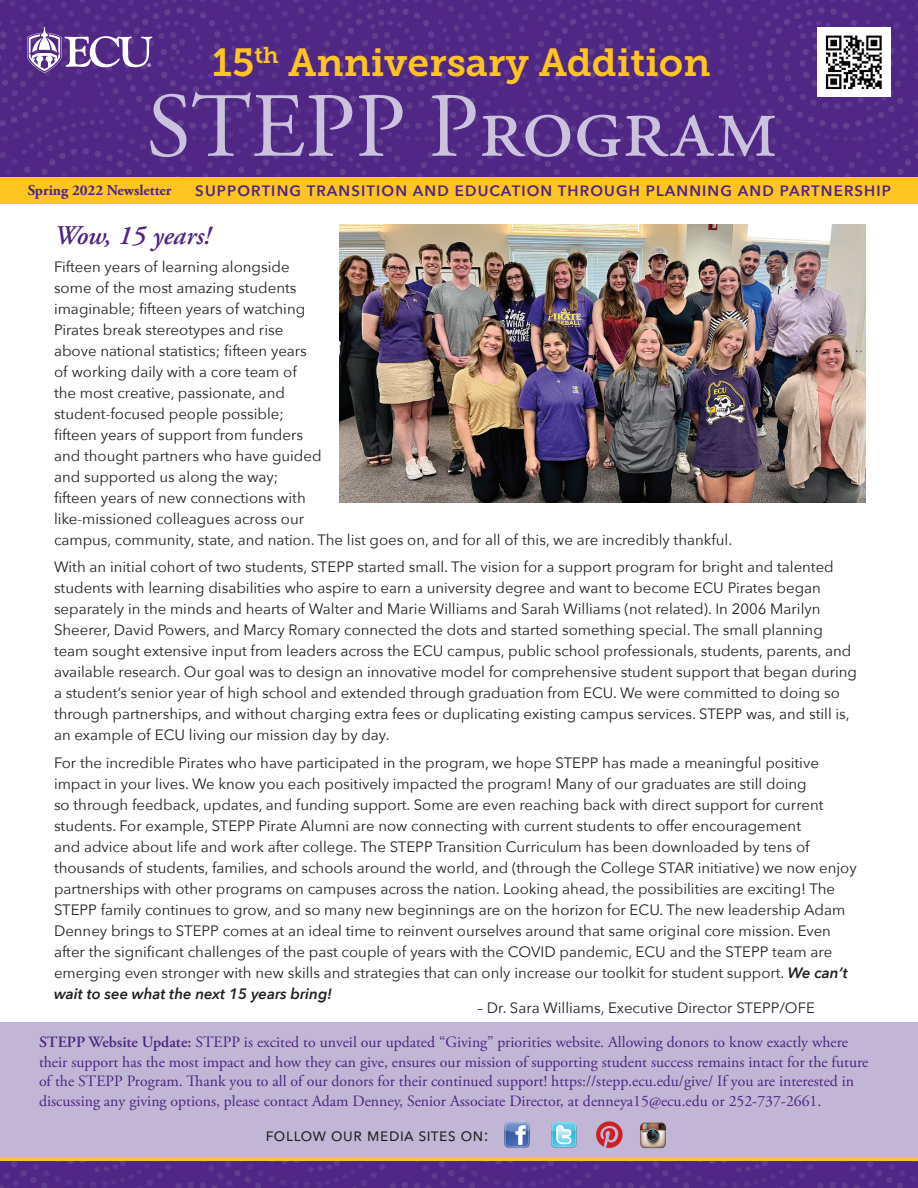
<style>
.page{position:relative;width:918px;height:1188px;background:#fff}
.page>*{position:absolute;margin:0;border:0;box-sizing:border-box;transform-origin:0 0}
.t1{font:91.5px "Adobe Garamond Pro";color:#cbc3dd}
.t2{font:39px "Museo Slab 700";color:#fec422}
.t3{font:italic 600 27px "Adobe Garamond";color:#4e2582}
.t4{font:18px "Avenir Next";color:#231f20}
.t5{font:15.75px/19.5px "Adobe Garamond Pro";color:#4e2582}
.t6{font:15px/21px "Avenir Next";color:#231f20}
.t7{font:600 15px "Avenir Next";letter-spacing:.075em;color:#4e2582}
.t8{font:700 15px "Adobe Garamond Pro";color:#4e2582}
.s1{font-weight:600;font-style:italic}
.s2{font-weight:600}
</style>
<div class="page">
<svg style="left:0;top:1157px;width:918px;height:31px"></svg>
<img style="left:0;top:0;width:918px;height:177px">
<div style="left:0;top:177px;width:918px;height:27px;background:#fec422"></div>
<svg style="left:27px;top:27px;width:125px;height:46px"></svg>
<img style="left:818px;top:94px;width:73px;height:3px">
<div style="left:0;top:1023px;width:918px;height:134px;background:#c1b6d5"></div>
<img style="left:818px;top:27px;width:73px;height:67px">
<img style="left:504px;top:1122px;width:26px;height:26px">
<img style="left:551px;top:1122px;width:26px;height:26px">
<svg style="left:596px;top:1121px;width:27px;height:27px"></svg>
<img style="left:640px;top:1122px;width:26px;height:27px">
<img style="left:339px;top:225px;width:526px;height:277px">
<h2 class="t2" style="left:212px;top:40px;width:500px">15<sup>th</sup> Anniversary Addition</h2>
<h1 class="t1" style="left:146px;top:72px;width:633px">STEPP Program</h1>
<p class="t8" style="left:28px;top:182px;width:145px">Spring 2022 Newsletter</p>
<p class="t7" style="left:195px;top:178px;width:697px">SUPPORTING TRANSITION AND EDUCATION THROUGH PLANNING AND PARTNERSHIP</p>
<h3 class="t3" style="left:54px;top:221px;width:158px">Wow, 15 years!</h3>
<p class="t6" style="left:54px;top:255px;width:680px">Fifteen years of learning alongside<br>some of the most amazing students<br>imaginable; fifteen years of watching<br>Pirates break stereotypes and rise<br>above national statistics; fifteen years<br>of working daily with a core team of<br>the most creative, passionate, and<br>student-focused people possible;<br>fifteen years of support from funders<br>and thought partners who have guided<br>and supported us along the way;<br>fifteen years of new connections with<br>like-missioned colleagues across our<br>campus, community, state, and nation. The list goes on, and for all of this, we are incredibly thankful.</p>
<p class="t6" style="left:54px;top:556px;width:805px">With an initial cohort of two students, STEPP started small. The vision for a support program for bright and talented students with learning disabilities who aspire to earn a university degree and want to become ECU Pirates began separately in the minds and hearts of Walter and Marie Williams and Sarah Williams (not related). In 2006 Marilyn Sheerer, David Powers, and Marcy Romary connected the dots and started something special. The small planning team sought extensive input from leaders across the ECU campus, public school professionals, students, parents, and available research. Our goal was to design an innovative model for comprehensive student support that began during a student’s senior year of high school and extended through graduation from ECU. We were committed to doing so through partnerships, and without charging extra fees or duplicating existing campus services. STEPP was, and still is, an example of ECU living our mission day by day.</p>
<p class="t6" style="left:54px;top:752px;width:804px">For the incredible Pirates who have participated in the program, we hope STEPP has made a meaningful positive impact in your lives. We know you each positively impacted the program! Many of our graduates are still doing<br>so through feedback, updates, and funding support. Some are even reaching back with direct support for current students. For example, STEPP Pirate Alumni are now connecting with current students to offer encouragement<br>and advice about life and work after college. The STEPP Transition Curriculum has been downloaded by tens of thousands of students, families, and schools around the world, and (through the College STAR initiative) we now enjoy partnerships with other programs on campuses across the nation. Looking ahead, the possibilities are exciting! The STEPP family continues to grow, and so many new beginnings are on the horizon for ECU. The new leadership Adam Denney brings to STEPP comes at an ideal time to reinvent ourselves around that same original core mission. Even after the significant challenges of the past couple of years with the COVID pandemic, ECU and the STEPP team are emerging even stronger with new skills and strategies that can only increase our toolkit for student support. <span class="s1">We can’t wait to see what the next 15 years bring!</span></p>
<p class="t6" style="left:477px;top:996px;width:340px">– Dr. Sara Williams, Executive Director STEPP/OFE</p>
<p class="t5" style="left:39px;top:1033px;width:831px"><span class="s2">STEPP Website Update:</span> STEPP is excited to unveil our updated “Giving” priorities website. Allowing donors to know exactly where their support has the most impact and how they can give, ensures our mission of supporting student success remains intact for the future of the STEPP Program. Thank you to all of our donors for their continued support! https://stepp.ecu.edu/give/ If you are interested in discussing any giving options, please contact Adam Denney, Senior Associate Director, at denneya15@ecu.edu or 252-737-2661.</p>
<p class="t4" style="left:265px;top:1120px;width:225px">follow our media sites on:</p>
</div>
